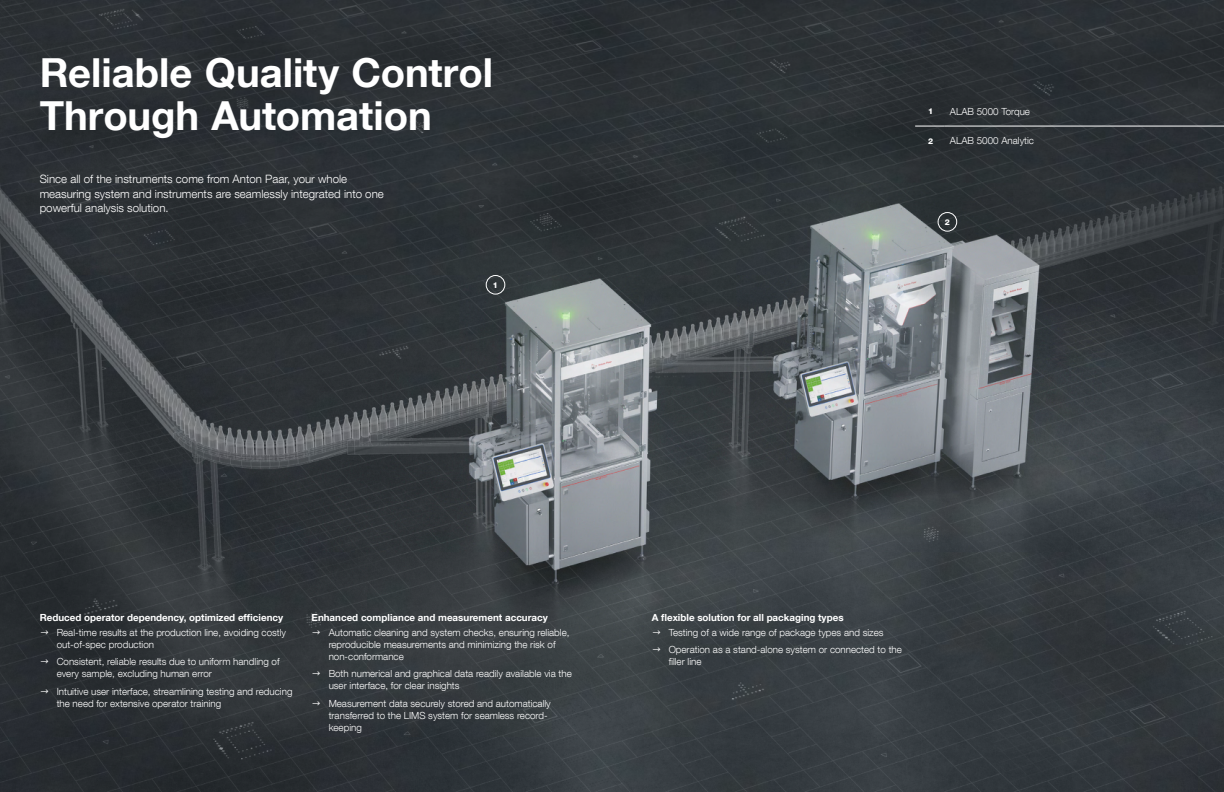
<style>
.page{position:relative;width:1224px;height:792px;background:#fff}
.page>*{position:absolute;margin:0;border:0;box-sizing:border-box;transform-origin:0 0}
.t1{font:700 40px/43.5px "Helvetica Neue LT Com";color:#fff}
.t2{font:300 11.5px/14.5px "Helvetica Neue LT Com";color:#fff}
.t3{font:300 9.8px/12px "Helvetica Neue LT Com";color:#fff}
.t4{font:700 9.8px "Helvetica Neue LT Com";color:#fff}
.t5{font:800 8px "Helvetica Neue LT Com";color:#fff}
</style>
<div class="page">
<img style="left:0;top:0;width:1224px;height:792px">
<hr style="left:944px;top:126px;width:280px;height:1px;background:#fff">
<svg style="left:915px;top:126px;width:29px;height:1px"></svg>
<div style="left:486px;top:275px;width:19px;height:19px;border:1px solid #fff;border-radius:50%"></div>
<div style="left:938px;top:212px;width:19px;height:19px;border:1px solid #fff;border-radius:50%"></div>
<svg style="left:41px;top:630px;width:7px;height:4px"></svg>
<svg style="left:41px;top:659px;width:7px;height:5px"></svg>
<svg style="left:41px;top:689px;width:7px;height:4px"></svg>
<svg style="left:313px;top:630px;width:7px;height:4px"></svg>
<svg style="left:313px;top:671px;width:7px;height:5px"></svg>
<svg style="left:313px;top:701px;width:7px;height:4px"></svg>
<svg style="left:653px;top:630px;width:7px;height:4px"></svg>
<svg style="left:653px;top:647px;width:7px;height:5px"></svg>
<h1 class="t1" style="left:40px;top:49px;width:455px">Reliable Quality Control<br>Through Automation</h1>
<p class="t2" style="left:40px;top:172px;width:346px">Since all of the instruments come from Anton Paar, your whole measuring system and instruments are seamlessly integrated into one powerful analysis solution.</p>
<p class="t5" style="left:493px;top:280px;width:7px">1</p>
<p class="t5" style="left:928px;top:106px;width:7px">1</p>
<p class="t3" style="left:950px;top:105px;width:82px">ALAB 5000 Torque</p>
<p class="t5" style="left:928px;top:136px;width:7px">2</p>
<p class="t3" style="left:950px;top:135px;width:86px">ALAB 5000 Analytic</p>
<p class="t5" style="left:945px;top:217px;width:7px">2</p>
<p class="t4" style="left:40px;top:611px;width:245px">Reduced operator dependency, optimized efficiency</p>
<p class="t3" style="left:57px;top:626px;width:231px">Real-time results at the production line, avoiding costly out-of-spec production</p>
<p class="t3" style="left:57px;top:656px;width:224px">Consistent, reliable results due to uniform handling of every sample, excluding human error</p>
<p class="t3" style="left:57px;top:685px;width:237px">Intuitive user interface, streamlining testing and reducing the need for extensive operator training</p>
<p class="t4" style="left:312px;top:611px;width:238px">Enhanced compliance and measurement accuracy</p>
<p class="t3" style="left:329px;top:626px;width:242px">Automatic cleaning and system checks, ensuring reliable, reproducible measurements and minimizing the risk of non-conformance</p>
<p class="t3" style="left:329px;top:667px;width:245px">Both numerical and graphical data readily available via the user interface, for clear insights</p>
<p class="t3" style="left:329px;top:697px;width:224px">Measurement data securely stored and automatically transferred to the LIMS system for seamless record&shy;keeping</p>
<p class="t4" style="left:652px;top:611px;width:193px">A flexible solution for all packaging types</p>
<p class="t3" style="left:669px;top:623px;width:235px;line-height:17.7px">Testing of a wide range of package types and sizes<br>Operation as a stand-alone system or connected to the</p>
<p class="t3" style="left:669px;top:655px;width:34px">filler line</p>
</div>
